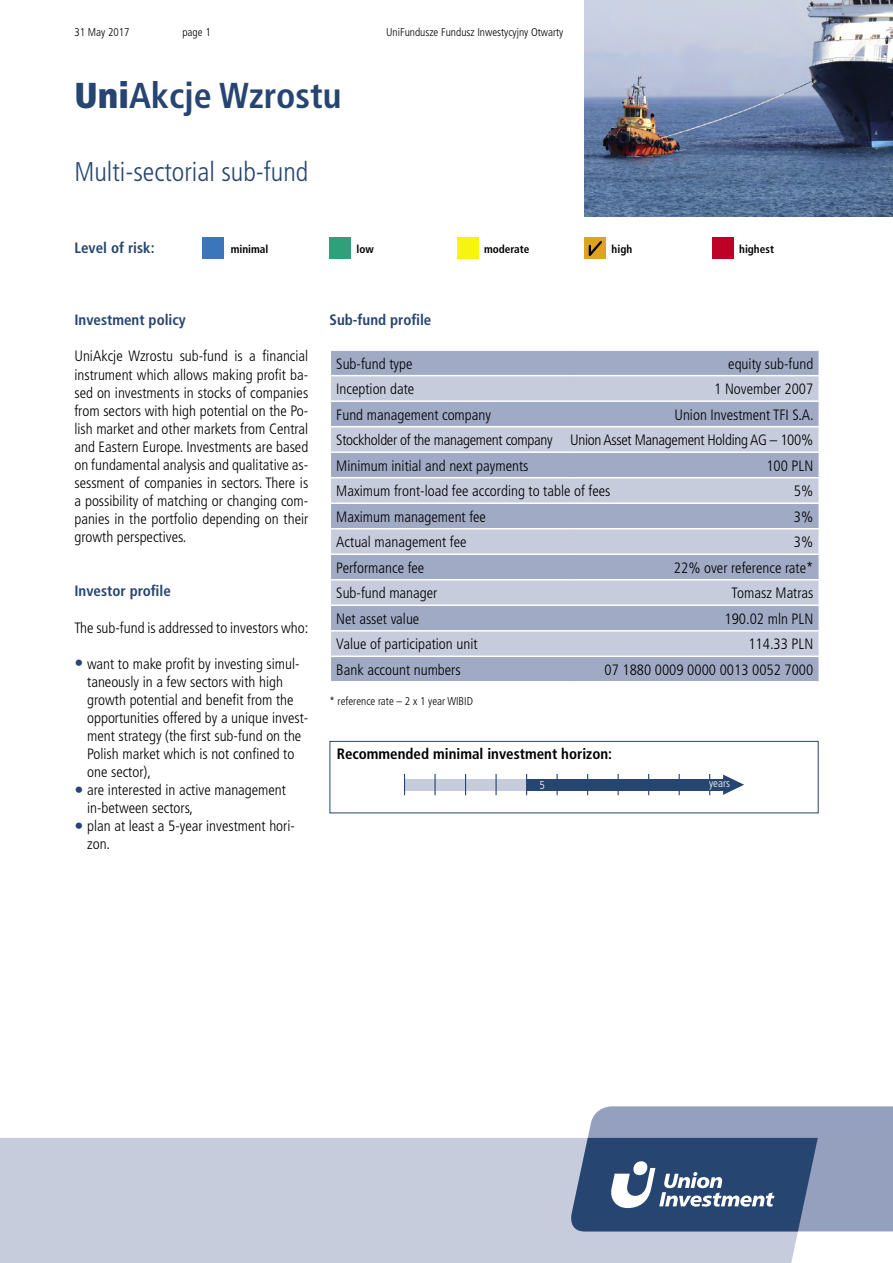
<style>
.page{position:relative;width:893px;height:1263px;background:#fff}
.page>*{position:absolute;margin:0;border:0;box-sizing:border-box;transform-origin:0 0}
.t1{font:700 condensed 36px "Frutiger LT Pro";color:#264570}
.t2{font:300 condensed 27px "Frutiger LT Pro";color:#264570}
._04_Copy_10_pt{font:300 condensed 15px/18px "Frutiger LT Pro";color:#000;text-align:justify}
._04a_Body_copy_listi{font:300 condensed 15px/18px "Frutiger LT Pro";color:#000}
._04_Copy_10_pt-2{font:300 condensed 15px "Frutiger LT Pro";letter-spacing:-.02em;color:#000}
._03_Subhead_10_pt{font:700 condensed 15px "Frutiger LT Pro";color:#264570}
._04_Copy_10_pt-3{font:700 condensed 15px "Frutiger LT Pro";color:#000}
.Klauzula{font:300 condensed 11.25px "Frutiger LT Pro";color:#000}
._03_Subhead_10_pt-2{font:700 condensed 11.25px "Frutiger LT Pro";color:#000}
._07_Issue_details__p{font:300 condensed 11.25px "Frutiger LT Pro";color:#000}
._07_Issue_details__p-2{font:300 condensed 11.25px "Frutiger LT Pro";color:#fff}
.s1{font-weight:900}
.s2{font-size:18px;color:#264570}
</style>
<div class="page">
<div style="left:202px;top:238px;width:21px;height:21px;background:#3b76ba"></div>
<div style="left:330px;top:238px;width:21px;height:21px;background:#30a07a"></div>
<div style="left:457px;top:238px;width:21px;height:21px;background:#f7f410"></div>
<div style="left:585px;top:238px;width:21px;height:21px;background:#dda421"></div>
<svg style="left:589px;top:241px;width:13px;height:15px"></svg>
<div style="left:712px;top:238px;width:21px;height:21px;background:#be0027"></div>
<div style="left:0;top:1138px;width:818px;height:125px;background:#c7ccdd"></div>
<svg style="left:568px;top:1106px;width:325px;height:125px;background:#6a7d9e"></svg>
<img style="left:585px;top:0;width:308px;height:217px">
<svg style="left:330px;top:351px;width:489px;height:330px;background:#b6bdd2"></svg>
<div style="left:404px;top:779px;width:320px;height:11px;background:#264570"></div>
<div style="left:404px;top:779px;width:123px;height:11px;background:#c7ccdd"></div>
<svg style="left:723px;top:774px;width:21px;height:21px"></svg>
<svg style="left:404px;top:774px;width:1px;height:21px"></svg>
<hr style="left:434px;top:774px;width:2px;height:21px;background:#264570">
<svg style="left:465px;top:774px;width:1px;height:21px"></svg>
<hr style="left:495px;top:774px;width:2px;height:21px;background:#264570">
<svg style="left:526px;top:774px;width:1px;height:21px"></svg>
<div style="left:330px;top:741px;width:489px;height:72px;border:1px solid #264570"></div>
<p class="_07_Issue_details__p" style="left:74px;top:26px;width:57px">31 May 2017</p>
<p class="_07_Issue_details__p" style="left:182px;top:26px;width:30px">page 1</p>
<p class="Klauzula" style="left:386px;top:26px;width:179px">UniFundusze Fundusz Inwestycyjny Otwarty</p>
<h1 class="t1" style="left:74px;top:75px;width:269px"><span class="s1">Uni</span>Akcje Wzrostu</h1>
<h2 class="t2" style="left:74px;top:156px;width:236px">Multi-sectorial sub-fund</h2>
<p class="_03_Subhead_10_pt" style="left:74px;top:239px;width:82px">Level of risk:</p>
<p class="_03_Subhead_10_pt-2" style="left:231px;top:242px;width:39px">minimal</p>
<p class="_03_Subhead_10_pt-2" style="left:356px;top:242px;width:19px">low</p>
<p class="_03_Subhead_10_pt-2" style="left:484px;top:242px;width:47px">moderate</p>
<p class="_03_Subhead_10_pt-2" style="left:612px;top:242px;width:22px">high</p>
<p class="_03_Subhead_10_pt-2" style="left:739px;top:242px;width:36px">highest</p>
<p class="_03_Subhead_10_pt" style="left:74px;top:311px;width:113px">Investment policy</p>
<p class="_04_Copy_10_pt" style="left:74px;top:347px;width:235px">UniAkcje Wzrostu sub-fund is a financial instrument which allows making profit ba&shy;sed on investments in stocks of companies from sectors with high potential on the Po&shy;lish market and other markets from Central and Eastern Europe. Investments are based on fundamental analysis and qualitative as&shy;sessment of companies in sectors. There is a possibility of matching or changing com&shy;panies in the portfolio depending on their growth perspectives.</p>
<p class="_03_Subhead_10_pt" style="left:74px;top:582px;width:98px">Investor profi le</p>
<p class="_04_Copy_10_pt" style="left:74px;top:618px;width:235px">The sub-fund is addressed to investors who:</p>
<p class="_04a_Body_copy_listi" style="left:87px;top:655px;width:223px;text-indent:-13px"><span class="s2">•</span> want to make profit by investing simul&shy;taneously in a few sectors with high growth potential and benefit from the opportunities offered by a unique invest&shy;ment strategy (the first sub-fund on the Polish market which is not confined to one sector),</p>
<p class="_04a_Body_copy_listi" style="left:87px;top:781px;width:200px;text-indent:-13px"><span class="s2">•</span> are interested in active management in-between sectors,</p>
<p class="_04a_Body_copy_listi" style="left:87px;top:817px;width:209px;text-indent:-13px"><span class="s2">•</span> plan at least a 5-year investment hori&shy;zon.</p>
<p class="_03_Subhead_10_pt" style="left:330px;top:311px;width:103px">Sub-fund profile</p>
<p class="_04_Copy_10_pt" style="left:336px;top:354px;width:78px">Sub-fund type</p>
<p class="_04_Copy_10_pt" style="left:728px;top:354px;width:86px">equity sub-fund</p>
<p class="_04_Copy_10_pt" style="left:336px;top:380px;width:80px">Inception date</p>
<p class="_04_Copy_10_pt" style="left:714px;top:380px;width:101px">1 November 2007</p>
<p class="_04_Copy_10_pt" style="left:336px;top:405px;width:156px">Fund management company</p>
<p class="_04_Copy_10_pt" style="left:674px;top:405px;width:141px">Union Investment TFI S.A.</p>
<p class="_04_Copy_10_pt-2" style="left:336px;top:431px;width:478px">Stockholder of the management company Union Asset Management Holding AG – 100%</p>
<p class="_04_Copy_10_pt" style="left:336px;top:457px;width:194px">Minimum initial and next payments</p>
<p class="_04_Copy_10_pt" style="left:766px;top:457px;width:48px">100 PLN</p>
<p class="_04_Copy_10_pt" style="left:336px;top:482px;width:276px">Maximum front-load fee according to table of fees</p>
<p class="_04_Copy_10_pt" style="left:794px;top:482px;width:21px">5%</p>
<p class="_04_Copy_10_pt" style="left:336px;top:508px;width:151px">Maximum management fee</p>
<p class="_04_Copy_10_pt" style="left:794px;top:508px;width:21px">3%</p>
<p class="_04_Copy_10_pt" style="left:336px;top:533px;width:132px">Actual management fee</p>
<p class="_04_Copy_10_pt" style="left:794px;top:533px;width:21px">3%</p>
<p class="_04_Copy_10_pt" style="left:336px;top:559px;width:90px">Performance fee</p>
<p class="_04_Copy_10_pt" style="left:674px;top:559px;width:141px">22% over reference rate*</p>
<p class="_04_Copy_10_pt" style="left:336px;top:584px;width:103px">Sub-fund manager</p>
<p class="_04_Copy_10_pt" style="left:731px;top:584px;width:83px">Tomasz Matras</p>
<p class="_04_Copy_10_pt" style="left:336px;top:610px;width:85px">Net asset value</p>
<p class="_04_Copy_10_pt" style="left:724px;top:610px;width:90px">190.02 mln PLN</p>
<p class="_04_Copy_10_pt" style="left:336px;top:635px;width:143px">Value of participation unit</p>
<p class="_04_Copy_10_pt" style="left:748px;top:635px;width:66px">114.33 PLN</p>
<p class="_04_Copy_10_pt" style="left:336px;top:661px;width:126px">Bank account numbers</p>
<p class="_04_Copy_10_pt" style="left:604px;top:661px;width:210px">07 1880 0009 0000 0013 0052 7000</p>
<p class="Klauzula" style="left:330px;top:694px;width:145px">* reference rate – 2 x 1 year WIBID</p>
<p class="_04_Copy_10_pt-3" style="left:337px;top:745px;width:277px">Recommended minimal investment horizon:</p>
<p class="_07_Issue_details__p-2" style="left:539px;top:779px;width:7px">5</p>
<p class="_07_Issue_details__p-2" style="left:709px;top:777px;width:23px">years</p>
</div>
